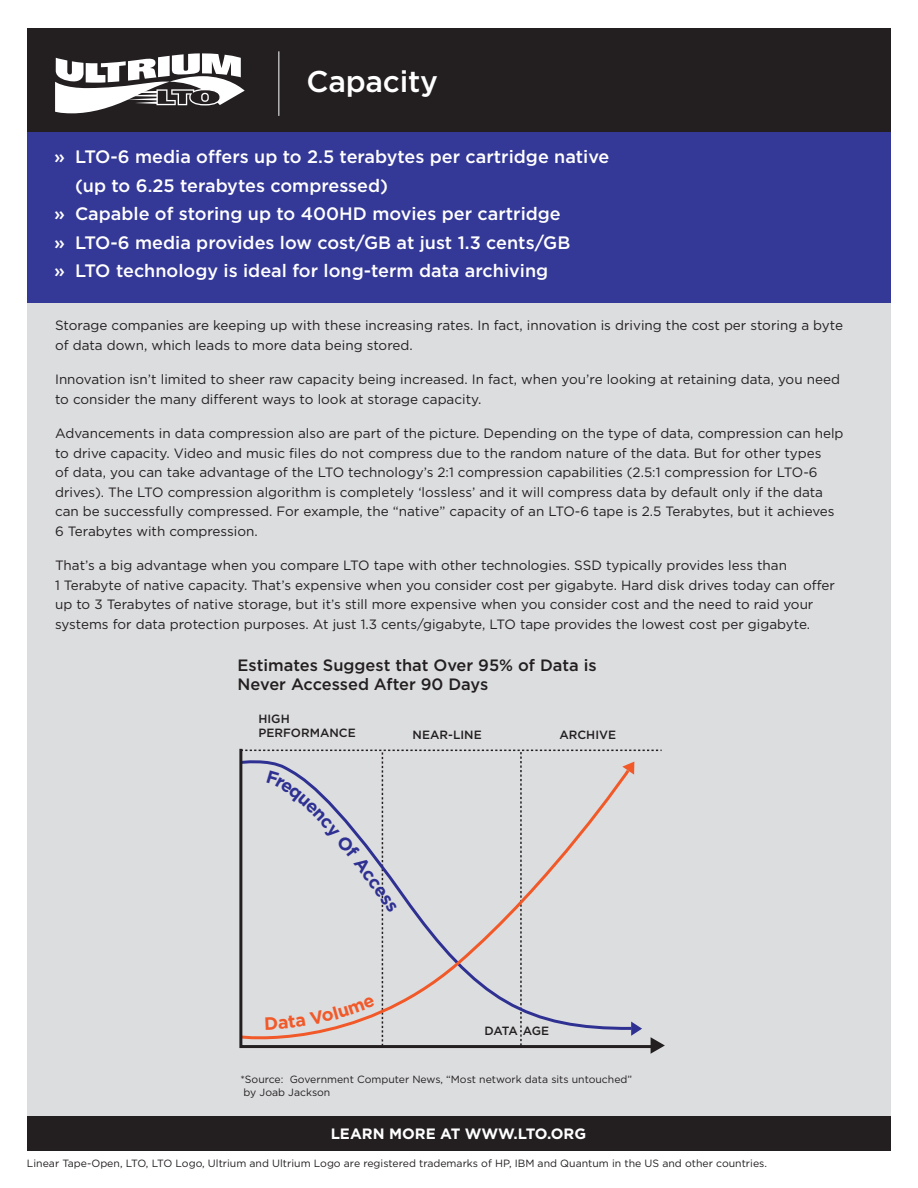
<style>
.page{position:relative;width:918px;height:1188px;background:#fff}
.page>*{position:absolute;margin:0;border:0;box-sizing:border-box;transform-origin:0 0}
.t1{font:500 30px "Gotham";letter-spacing:-.01em;color:#fff}
.t2{font:500 18px/28.5px "Gotham";color:#fff}
.t3{font:700 17.85px "Gotham";color:#2e3092}
.t4{font:500 16.5px/19.6px "Gotham";color:#231f20}
.t5{font:700 15px "Gotham";color:#fff}
.t6{font:13.5px/19.5px "Gotham";color:#231f20}
.t7{font:500 12px/14.4px "Gotham";color:#231f20}
.t8{font:10.5px/12.6px "Gotham";color:#231f20}
</style>
<div class="page">
<div style="left:27px;top:284px;width:864px;height:836px;background:#dcdddf"></div>
<div style="left:27px;top:28px;width:864px;height:105px;background:#231f20"></div>
<hr style="left:278px;top:51px;width:1px;height:65px;background:#fff">
<svg style="left:55px;top:53px;width:190px;height:60px"></svg>
<div style="left:27px;top:1116px;width:864px;height:35px;background:#231f20"></div>
<div style="left:27px;top:132px;width:864px;height:170px;background:#343896"></div>
<svg style="left:242px;top:750px;width:423px;height:304px"></svg>
<p class="t1" style="left:307px;top:62px;width:133px">Capacity</p>
<p class="t2" style="left:75px;top:143px;width:536px;text-indent:-21px">» LTO-6 media offers up to 2.5 terabytes per cartridge native (up to 6.25 terabytes compressed)</p>
<p class="t2" style="left:54px;top:200px;width:508px">» Capable of storing up to 400HD movies per cartridge</p>
<p class="t2" style="left:54px;top:228px;width:518px">» LTO-6 media provides low cost/GB at just 1.3 cents/GB</p>
<p class="t2" style="left:54px;top:257px;width:496px">» LTO technology is ideal for long-term data archiving</p>
<p class="t6" style="left:55px;top:316px;width:790px">Storage companies are keeping up with these increasing rates. In fact, innovation is driving the cost per storing a byte of data down, which leads to more data being stored.</p>
<p class="t6" style="left:55px;top:370px;width:786px">Innovation isn’t limited to sheer raw capacity being increased. In fact, when you’re looking at retaining data, you need to consider the many different ways to look at storage capacity.</p>
<p class="t6" style="left:55px;top:424px;width:790px">Advancements in data compression also are part of the picture. Depending on the type of data, compression can help to drive capacity. Video and music files do not compress due to the random nature of the data. But for other types<br>of data, you can take advantage of the LTO technology’s 2:1 compression capabilities (2.5:1 compression for LTO-6 drives). The LTO compression algorithm is completely ‘lossless’ and it will compress data by default only if the data can be successfully compressed. For example, the “native” capacity of an LTO-6 tape is 2.5 Terabytes, but it achieves 6 Terabytes with compression.</p>
<p class="t6" style="left:55px;top:556px;width:781px">That’s a big advantage when you compare LTO tape with other technologies. SSD typically provides less than<br>1 Terabyte of native capacity. That’s expensive when you consider cost per gigabyte. Hard disk drives today can offer up to 3 Terabytes of native storage, but it’s still more expensive when you consider cost and the need to raid your systems for data protection purposes. At just 1.3 cents/gigabyte, LTO tape provides the lowest cost per gigabyte.</p>
<p class="t4" style="left:238px;top:655px;width:361px">Estimates Suggest that Over 95% of Data is<br>Never Accessed After 90 Days</p>
<p class="t7" style="left:413px;top:727px;width:71px">NEAR-LINE</p>
<p class="t7" style="left:559px;top:727px;width:58px">ARCHIVE</p>
<p class="t7" style="left:258px;top:711px;width:99px">HIGH<br>PERFORMANCE</p>
<p class="t3" style="left:382px;top:871px;width:40px;rotate:54deg">cess</p>
<p class="t7" style="left:485px;top:1023px;width:66px">DATA AGE</p>
<p class="t8" style="left:240px;top:1073px;width:393px">*Source: Government Computer News, “Most network data sits untouched” by Joab Jackson</p>
<p class="t5" style="left:331px;top:1124px;width:257px">LEARN MORE AT WWW.LTO.ORG</p>
<p class="t8" style="left:27px;top:1156px;width:742px">Linear Tape-Open, LTO, LTO Logo, Ultrium and Ultrium Logo are registered trademarks of HP, IBM and Quantum in the US and other countries.</p>
</div>
